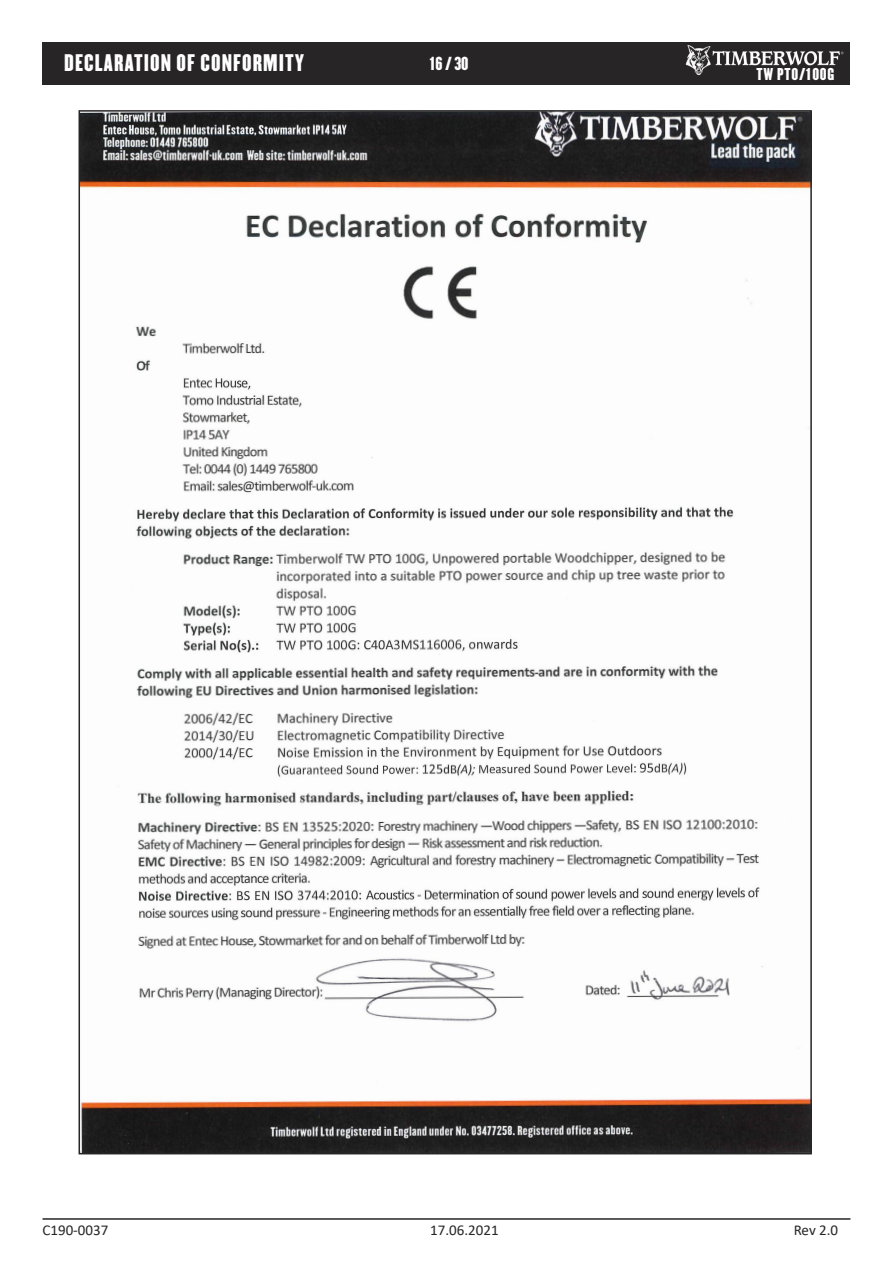
<style>
.page{position:relative;width:893px;height:1263px;background:#fff}
.page>*{position:absolute;margin:0;border:0;box-sizing:border-box;transform-origin:0 0}
.t1{font:21px "Champion HTF Lightweight";letter-spacing:.05em;color:#fff}
.t2{font:16.5px "Champion HTF Lightweight";color:#fff}
.t3{font:15px "Calibri";color:#272526}
.t4{font:15px "Champion HTF Lightweight";letter-spacing:.05em;color:#fff}
</style>
<div class="page">
<div style="left:43px;top:43px;width:807px;height:42px;background:#272526"></div>
<img style="left:682px;top:42px;width:163px;height:34px">
<hr style="left:43px;top:1218px;width:807px;height:2px;background:#272526">
<img style="left:82px;top:113px;width:727px;height:1038px">
<h1 class="t1" style="left:64px;top:55px;width:242px">DECLARATION OF CONFORMITY</h1>
<p class="t2" style="left:430px;top:57px;width:40px">16 / 30</p>
<p class="t4" style="left:756px;top:68px;width:79px">TW PTO/100G</p>
<p class="t3" style="left:43px;top:1223px;width:67px">C190-0037</p>
<p class="t3" style="left:430px;top:1223px;width:70px">17.06.2021</p>
<p class="t3" style="left:794px;top:1223px;width:46px">Rev 2.0</p>
</div>
